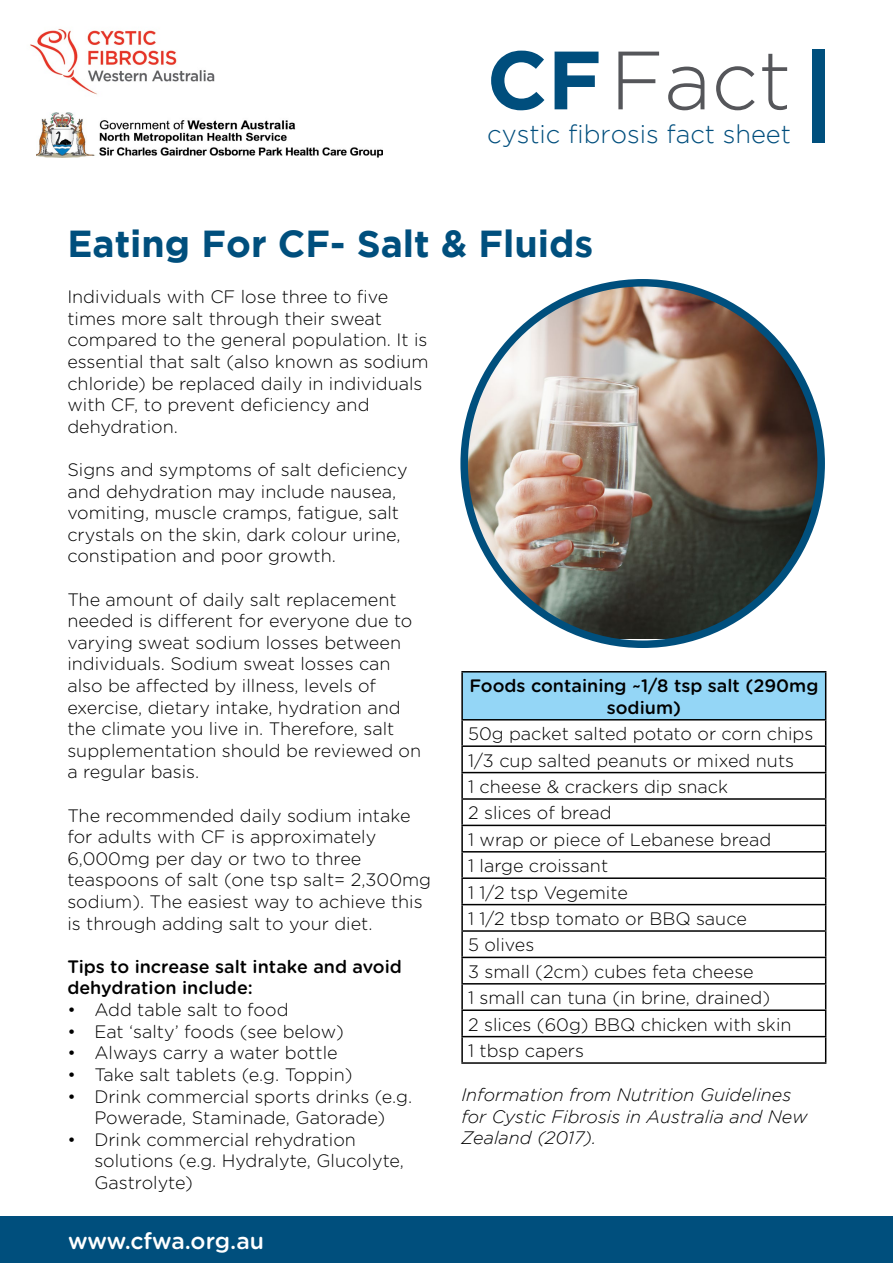
<style>
.page{position:relative;width:893px;height:1263px;background:#fff}
.page>*{position:absolute;margin:0;border:0;box-sizing:border-box;transform-origin:0 0}
.t1{font:300 82.5px "Gotham";color:#55565a}
.t2{font:700 37.5px "Gotham";color:#004f7d}
.t3{font:300 25.5px "Gotham";color:#004e7d}
.t4{font:500 22.95px "Gotham Rounded";letter-spacing:-.005em;color:#fff}
.t5{font:300 18px/21.6px "Gotham Rounded";color:#000}
.t6{font:500 18px/21.6px "Gotham Rounded";color:#000}
.t7{font:italic 300 18px/21.6px "Gotham";color:#000}
.s1{font-weight:700;color:#004e7d}
</style>
<div class="page">
<div style="left:812px;top:49px;width:13px;height:94px;background:#004f7d"></div>
<div style="left:462px;top:672px;width:364px;height:48px;background:#94d6f6"></div>
<hr style="left:461px;top:671px;width:365px;height:1px;background:#000">
<hr style="left:461px;top:672px;width:2px;height:47px;background:#000">
<hr style="left:825px;top:672px;width:1px;height:47px;background:#000">
<hr style="left:461px;top:719px;width:365px;height:1px;background:#000">
<hr style="left:461px;top:720px;width:2px;height:25px;background:#000">
<hr style="left:461px;top:745px;width:365px;height:2px;background:#000">
<hr style="left:461px;top:747px;width:2px;height:25px;background:#000">
<hr style="left:461px;top:772px;width:365px;height:1px;background:#000">
<hr style="left:461px;top:773px;width:2px;height:25px;background:#000">
<hr style="left:461px;top:798px;width:365px;height:2px;background:#000">
<hr style="left:461px;top:800px;width:2px;height:25px;background:#000">
<hr style="left:461px;top:825px;width:365px;height:1px;background:#000">
<hr style="left:461px;top:826px;width:2px;height:25px;background:#000">
<hr style="left:461px;top:851px;width:365px;height:1px;background:#000">
<hr style="left:461px;top:852px;width:2px;height:25px;background:#000">
<hr style="left:461px;top:877px;width:365px;height:2px;background:#000">
<hr style="left:461px;top:879px;width:2px;height:25px;background:#000">
<hr style="left:461px;top:904px;width:365px;height:1px;background:#000">
<hr style="left:461px;top:905px;width:2px;height:25px;background:#000">
<hr style="left:461px;top:930px;width:365px;height:2px;background:#000">
<hr style="left:461px;top:932px;width:2px;height:25px;background:#000">
<hr style="left:461px;top:957px;width:365px;height:1px;background:#000">
<hr style="left:461px;top:958px;width:2px;height:25px;background:#000">
<hr style="left:461px;top:983px;width:365px;height:1px;background:#000">
<hr style="left:461px;top:984px;width:2px;height:25px;background:#000">
<hr style="left:461px;top:1009px;width:365px;height:2px;background:#000">
<hr style="left:461px;top:1011px;width:2px;height:25px;background:#000">
<hr style="left:461px;top:1036px;width:365px;height:1px;background:#000">
<hr style="left:461px;top:1037px;width:2px;height:25px;background:#000">
<svg style="left:825px;top:720px;width:1px;height:342px"></svg>
<hr style="left:461px;top:1062px;width:365px;height:2px;background:#000">
<img style="left:464px;top:283px;width:357px;height:356px">
<div style="left:460px;top:279px;width:365px;height:369px;border:8px solid #004f7d;border-radius:50%"></div>
<div style="left:0;top:1216px;width:893px;height:47px;background:#004f7d"></div>
<img style="left:30px;top:29px;width:185px;height:66px">
<img style="left:37px;top:113px;width:346px;height:45px">
<h1 class="t1" style="left:487px;top:35px;width:306px"><span class="s1">CF</span> Fact</h1>
<h3 class="t3" style="left:487px;top:120px;width:305px">cystic fibrosis fact sheet</h3>
<h2 class="t2" style="left:67px;top:222px;width:527px">Eating For CF- Salt &amp; Fluids</h2>
<p class="t5" style="left:67px;top:285px;width:363px">Individuals with CF lose three to five times more salt through their sweat compared to the general population. It is essential that salt (also known as sodium chloride) be replaced daily in individuals with CF, to prevent deficiency and dehydration.</p>
<p class="t5" style="left:67px;top:458px;width:342px">Signs and symptoms of salt deficiency and dehydration may include nausea, vomiting, muscle cramps, fatigue, salt crystals on the skin, dark colour urine, constipation and poor growth.</p>
<p class="t5" style="left:67px;top:588px;width:355px">The amount of daily salt replacement needed is different for everyone due to varying sweat sodium losses between individuals. Sodium sweat losses can also be affected by illness, levels of exercise, dietary intake, hydration and the climate you live in. Therefore, salt supplementation should be reviewed on a regular basis.</p>
<p class="t5" style="left:67px;top:804px;width:365px">The recommended daily sodium intake for adults with CF is approximately 6,000mg per day or two to three teaspoons of salt (one tsp salt= 2,300mg sodium). The easiest way to achieve this is through adding salt to your diet.</p>
<p class="t6" style="left:67px;top:955px;width:336px">Tips to increase salt intake and avoid dehydration include:</p>
<p class="t5" style="left:67px;top:998px;width:223px">• Add table salt to food</p>
<p class="t5" style="left:67px;top:1020px;width:278px">• Eat ‘salty’ foods (see below)</p>
<p class="t5" style="left:67px;top:1041px;width:272px">• Always carry a water bottle</p>
<p class="t5" style="left:67px;top:1063px;width:287px">• Take salt tablets (e.g. Toppin)</p>
<p class="t5" style="left:67px;top:1084px;width:346px;text-align:center">• Drink commercial sports drinks (e.g.<br>Powerade, Staminade, Gatorade)</p>
<p class="t5" style="left:94px;top:1128px;width:311px;text-indent:-27px">• Drink commercial rehydration solutions (e.g. Hydralyte, Glucolyte,<br>Gastrolyte)</p>
<p class="t6" style="left:469px;top:674px;width:351px;text-align:center">Foods containing ~1/8 tsp salt (290mg sodium)</p>
<p class="t5" style="left:468px;top:720px;width:347px;line-height:26.4px">50g packet salted potato or corn chips<br>1/3 cup salted peanuts or mixed nuts<br>1 cheese &amp; crackers dip snack<br>2 slices of bread<br>1 wrap or piece of Lebanese bread<br>1 large croissant<br>1 1/2 tsp Vegemite<br>1 1/2 tbsp tomato or BBQ sauce<br>5 olives<br>3 small (2cm) cubes feta cheese<br>1 small can tuna (in brine, drained)<br>2 slices (60g) BBQ chicken with skin<br>1 tbsp capers</p>
<p class="t7" style="left:461px;top:1084px;width:348px">Information from Nutrition Guidelines for Cystic Fibrosis in Australia and New<br>Zealand (2017).</p>
<p class="t4" style="left:68px;top:1224px;width:198px">www.cfwa.org.au</p>
</div>
